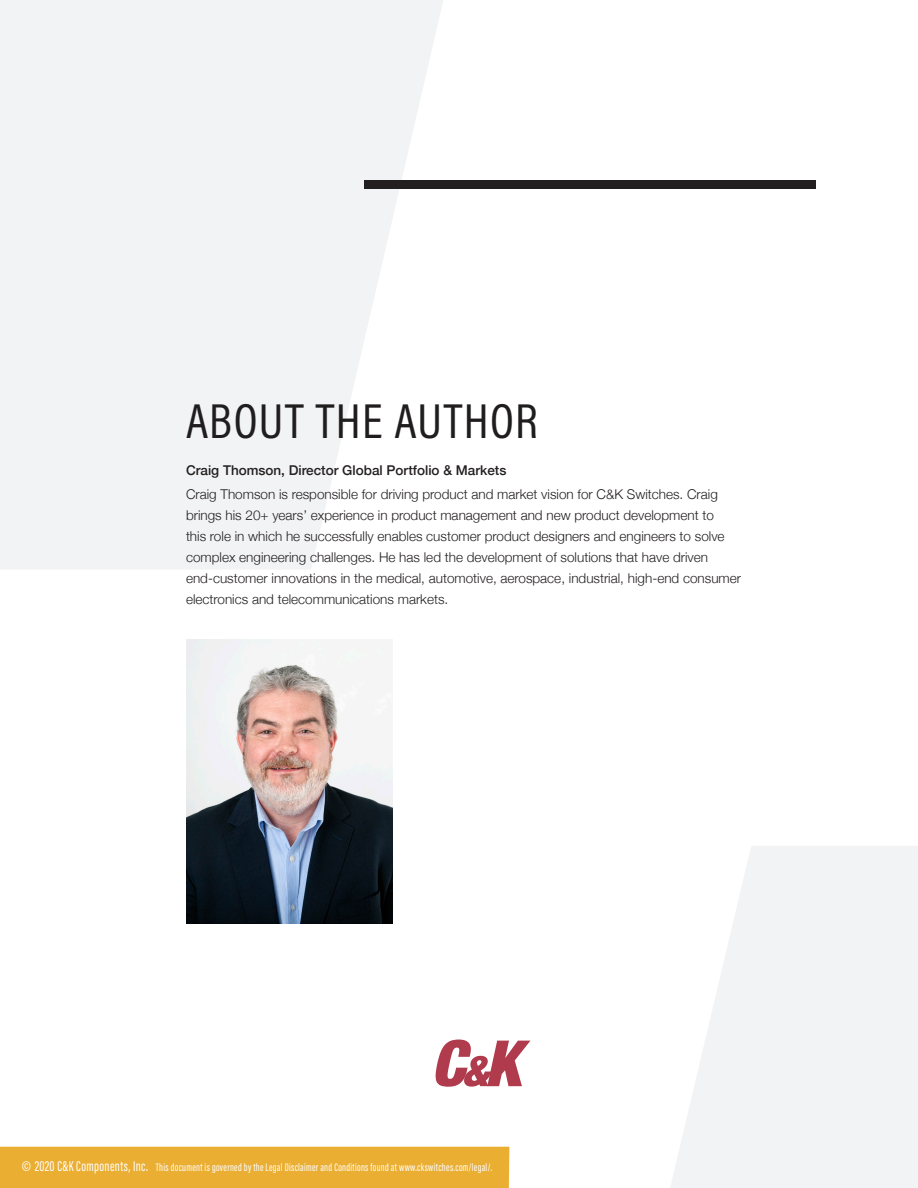
<style>
.page{position:relative;width:918px;height:1188px;background:#fff}
.page>*{position:absolute;margin:0;border:0;box-sizing:border-box;transform-origin:0 0}
.PULL-QUOTES{font:49.5px "Acumin Pro Cond";letter-spacing:.025em;color:#201d1e}
.Body_Copy{font:300 13.5px/21px "Helvetica Neue";color:#231f20}
.Body_Copy-2{font:11.1px "Acumin Variable Concept";letter-spacing:-.165em;color:#fff}
.s1{font-weight:500}
.s2{font-family:"Acumin Pro Cond";font-size:14.55px}
.s3{font-size:14.55px}
</style>
<div class="page">
<svg style="left:0;top:0;width:443px;height:569px;fill:#f2f3f4"></svg>
<svg style="left:670px;top:846px;width:248px;height:342px;fill:#f2f3f4"></svg>
<div style="left:364px;top:180px;width:451px;height:9px;background:#231f20"></div>
<svg style="left:435px;top:1040px;width:95px;height:47px"></svg>
<div style="left:0;top:1147px;width:509px;height:41px;background:#eaae33"></div>
<img style="left:186px;top:639px;width:206px;height:284px">
<p class="PULL-QUOTES" style="left:186px;top:389px;width:354px">ABOUT THE AUTHOR</p>
<p class="Body_Copy" style="left:186px;top:457px;width:533px;line-height:24px"><span class="s1">Craig Thomson, Director Global Portfolio &amp; Markets<br></span>Craig Thomson is responsible for driving product and market vision for C&amp;K Switches. Craig</p>
<p class="Body_Copy" style="left:186px;top:504px;width:557px">brings his 20+ years’ experience in product management and new product development to<br>this role in which he successfully enables customer product designers and engineers to solve complex engineering challenges. He has led the development of solutions that have driven end-customer innovations in the medical, automotive, aerospace, industrial, high-end consumer electronics and telecommunications markets.</p>
<p class="Body_Copy-2" style="left:22px;top:1159px;width:472px"><span class="s2">©</span> <span class="s3">2020 C&amp;KComponents, Inc.</span> This document is governed by the Legal Disclaimer and Conditions found at www.ckswitches.com/legal/.</p>
</div>
